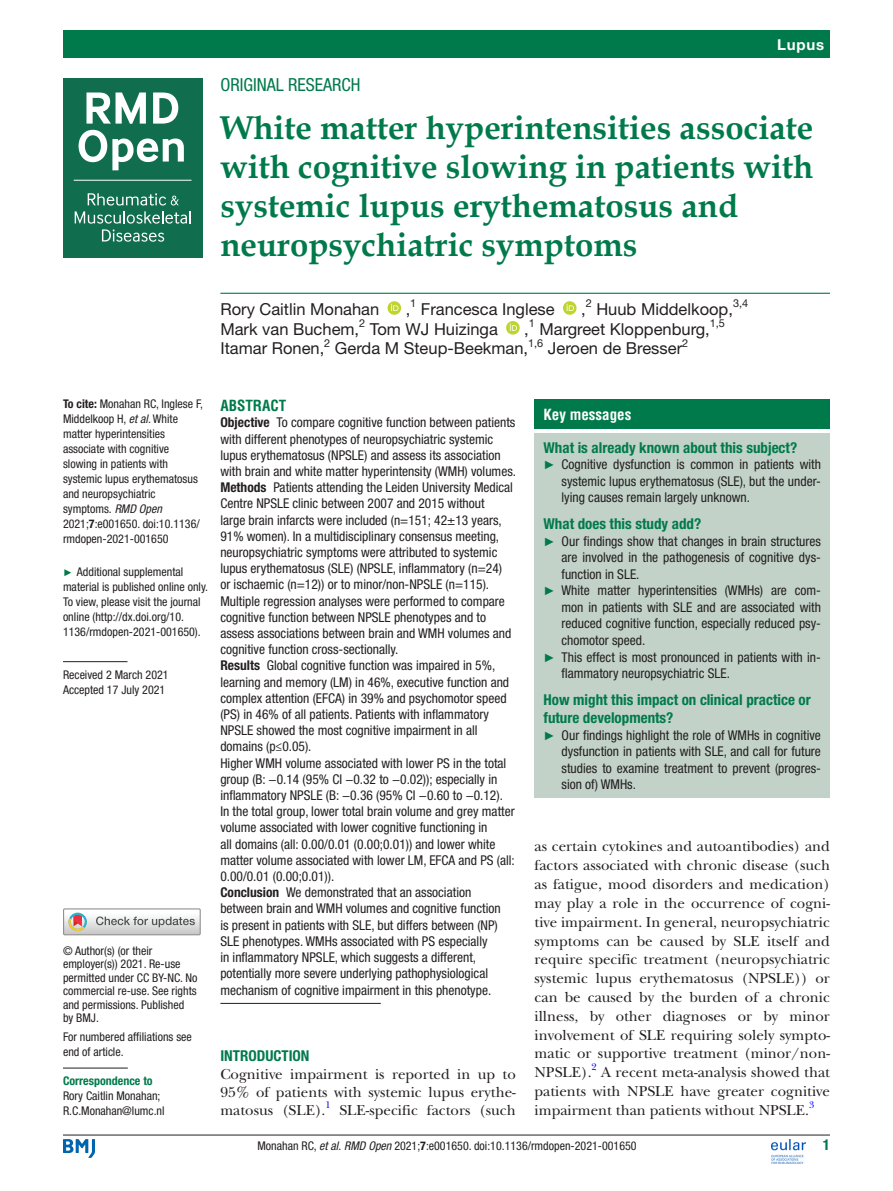
<style>
.page{position:relative;width:893px;height:1191px;background:#fff}
.page>*{position:absolute;margin:0;border:0;box-sizing:border-box;transform-origin:0 0}
.t1{font:700 33px/39px "Book Antiqua";color:#007a4b}
.t2{font:condensed 18px "Helvetica Neue LT Std";color:#007a4b}
.t3{font:16.5px "Helvetica Neue LT Std";color:#231f20}
.t4{font:15px/18.8px "New Baskerville";color:#231f20;text-align:justify}
.t5{font:700 condensed 15px/18px "Helvetica Neue LT Std";color:#007a4b}
.t6{font:700 condensed 15px "Helvetica";color:#fff}
.t7{font:700 condensed 15px "Helvetica";color:#007a4b}
.t8{font:700 15px "Helvetica Neue LT Std";letter-spacing:.055em;color:#fff}
.t9{font:condensed 13.5px/16.2px "Helvetica Neue LT Std";color:#231f20;text-align:justify}
.t10{font:condensed 12px/15px "Helvetica Neue LT Std";color:#231f20}
.t11{font:700 condensed 12px "Helvetica Neue LT Std";color:#007a4b}
.t12{font:10.95px "Helvetica Neue LT Std";color:#231f20}
.t13{font:9.9px "New Baskerville";color:#00f}
.s1{font-weight:700}
.s2{font-style:italic}
.s3{font-family:"Arial";font-stretch:normal;font-size:9.75px;color:#007a4b}
.s4{font-family:"Arial";font-stretch:normal;font-size:12px;color:#007a4b}
</style>
<div class="page">
<hr style="left:63px;top:1134px;width:767px;height:1px;background:#231f20">
<img style="left:771px;top:1139px;width:35px;height:24px">
<svg style="left:63px;top:1139px;width:32px;height:18px"></svg>
<hr style="left:220px;top:293px;width:610px;height:1px;background:#007a4b">
<svg style="left:388px;top:301px;width:13px;height:14px"></svg>
<svg style="left:563px;top:301px;width:13px;height:14px"></svg>
<svg style="left:506px;top:321px;width:14px;height:13px"></svg>
<hr style="left:63px;top:661px;width:65px;height:1px;background:#231f20">
<hr style="left:63px;top:1067px;width:65px;height:1px;background:#231f20">
<div style="left:63px;top:908px;width:138px;height:27px;border:1px solid #969090"></div>
<svg style="left:64px;top:909px;width:136px;height:25px"></svg>
<div style="left:63px;top:78px;width:139px;height:179px;background:#106d4e"></div>
<svg style="left:86px;top:92px;width:60px;height:32px"></svg>
<svg style="left:153px;top:92px;width:25px;height:32px"></svg>
<svg style="left:79px;top:130px;width:105px;height:40px"></svg>
<hr style="left:74px;top:180px;width:117px;height:1px;background:#fff">
<svg style="left:88px;top:193px;width:91px;height:12px"></svg>
<svg style="left:75px;top:211px;width:116px;height:31px"></svg>
<div style="left:63px;top:31px;width:767px;height:27px;background:#007a4b"></div>
<hr style="left:220px;top:1003px;width:161px;height:1px;background:#231f20">
<div style="left:535px;top:399px;width:295px;height:30px;background:#007a4b"></div>
<div style="left:535px;top:433px;width:295px;height:365px;background:#c2d2c9"></div>
<p class="t8" style="left:777px;top:35px;width:49px">Lupus</p>
<h2 class="t2" style="left:220px;top:74px;width:142px">ORIGINAL RESEARCH</h2>
<h1 class="t1" style="left:220px;top:108px;width:594px">White matter hyperintensities associate with cognitive slowing in patients with systemic lupus erythematosus and neuropsychiatric symptoms</h1>
<p class="t3" style="left:220px;top:299px;width:160px">Rory Caitlin Monahan</p>
<p class="t3" style="left:406px;top:299px;width:151px">,<sup>1</sup> Francesca Inglese</p>
<p class="t3" style="left:581px;top:299px;width:169px">,<sup>2</sup> Huub Middelkoop,<sup>3,4</sup></p>
<p class="t3" style="left:220px;top:319px;width:140px">Mark van Buchem,</p>
<p class="t12" style="left:359px;top:317px;width:8px">2</p>
<p class="t3" style="left:370px;top:319px;width:130px">Tom WJ Huizinga</p>
<p class="t3" style="left:524px;top:319px;width:6px">,</p>
<p class="t12" style="left:529px;top:317px;width:8px">1</p>
<p class="t3" style="left:539px;top:319px;width:172px">Margreet Kloppenburg,</p>
<p class="t12" style="left:710px;top:317px;width:17px">1,5</p>
<p class="t3" style="left:220px;top:338px;width:105px">Itamar Ronen,</p>
<p class="t12" style="left:324px;top:336px;width:8px">2</p>
<p class="t3" style="left:335px;top:338px;width:195px">Gerda M Steup-Beekman,</p>
<p class="t12" style="left:528px;top:336px;width:17px">1,6</p>
<p class="t3" style="left:548px;top:338px;width:136px">Jeroen de Bresser</p>
<p class="t12" style="left:682px;top:336px;width:8px">2</p>
<p class="t10" style="left:63px;top:396px;width:141px"><span class="s1">To cite:</span> Monahan RC, Inglese F,<br>Middelkoop H, <span class="s2">et al</span>. White matter hyperintensities associate with cognitive slowing in patients with systemic lupus erythematosus and neuropsychiatric symptoms. <span class="s2">RMD Open<br></span>2021;<span class="s1">7</span>:e001650. doi:10.1136/ rmdopen-2021-001650</p>
<p class="t10" style="left:63px;top:564px;width:147px"><span class="s3">►</span> Additional supplemental material is published online only.<br>To view, please visit the journal online (http://dx.doi.org/10.<br>1136/rmdopen-2021-001650).</p>
<p class="t10" style="left:63px;top:666px;width:107px">Received 2 March 2021<br>Accepted 17 July 2021</p>
<p class="t10" style="left:63px;top:943px;width:136px;line-height:13.5px">© Author(s) (or their employer(s)) 2021. Re-use permitted under CC BY-NC. No commercial re-use. See rights and permissions. Published by BMJ.</p>
<p class="t10" style="left:63px;top:1029px;width:130px">For numbered affiliations see end of article.</p>
<p class="t11" style="left:63px;top:1073px;width:91px">Correspondence to</p>
<p class="t10" style="left:63px;top:1088px;width:103px">Rory Caitlin Monahan;<br>R.C.Monahan@lumc.nl</p>
<p class="t7" style="left:220px;top:396px;width:67px">ABSTRACT</p>
<p class="t9" style="left:220px;top:414px;width:297px;text-align:left"><span class="s1">Objective</span> To compare cognitive function between patients with different phenotypes of neuropsychiatric systemic lupus erythematosus (NPSLE) and assess its association with brain and white matter hyperintensity (WMH) volumes.<br><span class="s1">Methods</span> Patients attending the Leiden University Medical Centre NPSLE clinic between 2007 and 2015 without<br>large brain infarcts were included (n=151; 42±13 years, 91% women). In a multidisciplinary consensus meeting, neuropsychiatric symptoms were attributed to systemic lupus erythematosus (SLE) (NPSLE, inflammatory (n=24)<br>or ischaemic (n=12)) or to minor/non-NPSLE (n=115).<br>Multiple regression analyses were performed to compare cognitive function between NPSLE phenotypes and to assess associations between brain and WMH volumes and cognitive function cross-sectionally.<br><span class="s1">Results</span> Global cognitive function was impaired in 5%, learning and memory (LM) in 46%, executive function and complex attention (EFCA) in 39% and psychomotor speed (PS) in 46% of all patients. Patients with inflammatory NPSLE showed the most cognitive impairment in all domains (p≤0.05).<br>Higher WMH volume associated with lower PS in the total group (B: −0.14 (95% CI −0.32 to −0.02)); especially in inflammatory NPSLE (B: −0.36 (95% CI −0.60 to −0.12).<br>In the total group, lower total brain volume and grey matter volume associated with lower cognitive functioning in<br>all domains (all: 0.00/0.01 (0.00;0.01)) and lower white matter volume associated with lower LM, EFCA and PS (all:<br>0.00/0.01 (0.00;0.01)).<br><span class="s1">Conclusion</span> We demonstrated that an association between brain and WMH volumes and cognitive function<br>is present in patients with SLE, but differs between (NP)<br>SLE phenotypes. WMHs associated with PS especially<br>in inflammatory NPSLE, which suggests a different, potentially more severe underlying pathophysiological mechanism of cognitive impairment in this phenotype.</p>
<p class="t5" style="left:220px;top:1046px;width:91px">INTRODUCTION</p>
<p class="t4" style="left:220px;top:1065px;width:297px;line-height:18px">Cognitive impairment is reported in up to 95% of patients with systemic lupus erythe&shy;matosus (SLE).</p>
<p class="t13" style="left:325px;top:1099px;width:7px">1</p>
<p class="t4" style="left:339px;top:1100px;width:178px">SLE-specific factors (such</p>
<p class="t6" style="left:544px;top:405px;width:89px">Key messages</p>
<p class="t5" style="left:544px;top:438px;width:255px">What is already known about this subject?</p>
<p class="t9" style="left:562px;top:456px;width:261px;text-indent:-18px"><span class="s4">►</span> Cognitive dysfunction is common in patients with systemic lupus erythematosus (SLE), but the under&shy;lying causes remain largely unknown.</p>
<p class="t5" style="left:544px;top:515px;width:159px">What does this study add?</p>
<p class="t9" style="left:544px;top:533px;width:279px"><span class="s4">►</span> Our findings show that changes in brain structures</p>
<p class="t9" style="left:562px;top:549px;width:261px">are involved in the pathogenesis of cognitive dys-</p>
<p class="t9" style="left:562px;top:566px;width:79px">function in SLE.</p>
<p class="t9" style="left:544px;top:582px;width:279px"><span class="s4">►</span> White matter hyperintensities (WMHs) are com-</p>
<p class="t9" style="left:562px;top:599px;width:261px">mon in patients with SLE and are associated with</p>
<p class="t9" style="left:562px;top:615px;width:261px">reduced cognitive function, especially reduced psy-</p>
<p class="t9" style="left:562px;top:632px;width:85px">chomotor speed.</p>
<p class="t9" style="left:544px;top:648px;width:279px"><span class="s4">►</span> This effect is most pronounced in patients with in-</p>
<p class="t9" style="left:562px;top:665px;width:170px">flammatory neuropsychiatric SLE.</p>
<p class="t5" style="left:544px;top:690px;width:269px">How might this impact on clinical practice or future developments?</p>
<p class="t9" style="left:562px;top:726px;width:261px;text-indent:-18px"><span class="s4">►</span> Our findings highlight the role of WMHs in cognitive dysfunction in patients with SLE, and call for future studies to examine treatment to prevent (progres&shy;sion of) WMHs.</p>
<p class="t4" style="left:535px;top:837px;width:297px">as certain cytokines and autoantibodies) and factors associated with chronic disease (such as fatigue, mood disorders and medication) may play a role in the occurrence of cogni&shy;tive impairment. In general, neuropsychiatric symptoms can be caused by SLE itself and require specific treatment (neuropsychiatric systemic lupus erythematosus (NPSLE)) or can be caused by the burden of a chronic illness, by other diagnoses or by minor involvement of SLE requiring solely sympto&shy;matic or supportive treatment (minor/non-NPSLE).</p>
<p class="t13" style="left:592px;top:1061px;width:7px">2</p>
<p class="t4" style="left:535px;top:1063px;width:297px;text-indent:67px">A recent meta-analysis showed that patients with NPSLE have greater cognitive impairment than patients without NPSLE.</p>
<p class="t13" style="left:809px;top:1099px;width:7px">3</p>
<p class="t10" style="left:257px;top:1138px;width:381px">Monahan RC, <span class="s2">et al</span>. <span class="s2">RMD Open</span> 2021;<span class="s1">7</span>:e001650. doi:10.1136/rmdopen-2021-001650</p>
<p class="t5" style="left:823px;top:1135px;width:9px">1</p>
</div>
